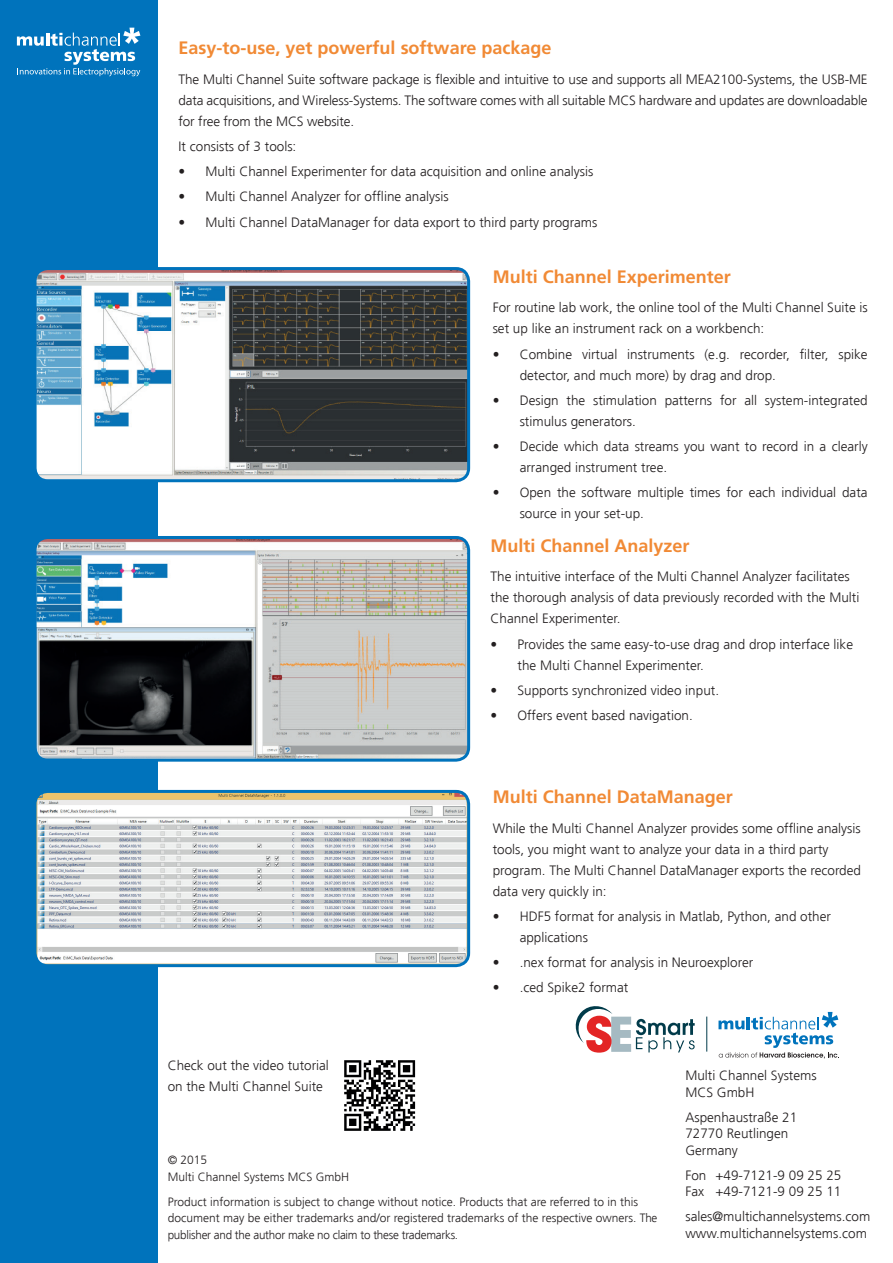
<style>
.page{position:relative;width:893px;height:1263px;background:#fff}
.page>*{position:absolute;margin:0;border:0;box-sizing:border-box;transform-origin:0 0}
.t1{font:700 18px "Frutiger";color:#f18a35}
.t2{font:300 13.5px/21px "Frutiger";color:#231f20}
.t3{font:300 12px/16.5px "Frutiger";color:#231f20}
</style>
<div class="page">
<div style="left:0;top:0;width:157px;height:1263px;background:#0073bc"></div>
<svg style="left:17px;top:28px;width:123px;height:48px"></svg>
<img style="left:38px;top:271px;width:431px;height:210px">
<div style="left:34px;top:267px;width:436px;height:215px;border:3px solid #0073bc;border-radius:13px"></div>
<img style="left:38px;top:537px;width:431px;height:221px">
<div style="left:34px;top:536px;width:436px;height:226px;border:3px solid #0073bc;border-radius:13px"></div>
<img style="left:38px;top:791px;width:431px;height:175px">
<div style="left:34px;top:790px;width:436px;height:177px;border:3px solid #0073bc;border-radius:13px"></div>
<img style="left:344px;top:1060px;width:72px;height:71px">
<svg style="left:576px;top:1006px;width:119px;height:47px"></svg>
<hr style="left:706px;top:1016px;width:1px;height:35px;background:#013b4a">
<svg style="left:718px;top:1012px;width:121px;height:46px"></svg>
<h1 class="t1" style="left:179px;top:37px;width:374px">Easy-to-use, yet powerful software package</h1>
<p class="t2" style="left:179px;top:69px;width:691px;text-align:justify">The Multi Channel Suite software package is flexible and intuitive to use and supports all MEA2100-Systems, the USB-ME data acquisitions, and Wireless-Systems. The software comes with all suitable MCS hardware and updates are downloadable for free from the MCS website.</p>
<p class="t2" style="left:179px;top:136px;width:119px">It consists of 3 tools:</p>
<p class="t2" style="left:179px;top:161px;width:416px">• Multi Channel Experimenter for data acquisition and online analysis</p>
<p class="t2" style="left:179px;top:186px;width:272px">• Multi Channel Analyzer for offline analysis</p>
<p class="t2" style="left:179px;top:212px;width:420px">• Multi Channel DataManager for data export to third party programs</p>
<h1 class="t1" style="left:493px;top:266px;width:240px">Multi Channel Experimenter</h1>
<p class="t2" style="left:493px;top:297px;width:376px">For routine lab work, the online tool of the Multi Channel Suite is set up like an instrument rack on a workbench:</p>
<p class="t2" style="left:520px;top:344px;width:349px;text-indent:-27px">• Combine virtual instruments (e.g. recorder, filter, spike detector, and much more) by drag and drop.</p>
<p class="t2" style="left:520px;top:390px;width:349px;text-indent:-27px">• Design the stimulation patterns for all system-integrated stimulus generators.</p>
<p class="t2" style="left:520px;top:436px;width:349px;text-indent:-27px">• Decide which data streams you want to record in a clearly arranged instrument tree.</p>
<p class="t2" style="left:520px;top:482px;width:349px;text-indent:-27px">• Open the software multiple times for each individual data source in your set-up.</p>
<h1 class="t1" style="left:490px;top:535px;width:201px">Multi Channel Analyzer</h1>
<p class="t2" style="left:490px;top:566px;width:370px">The intuitive interface of the Multi Channel Analyzer facilitates the thorough analysis of data previously recorded with the Multi<br>Channel Experimenter.</p>
<p class="t2" style="left:517px;top:633px;width:337px;text-indent:-27px">• Provides the same easy-to-use drag and drop interface like the Multi Channel Experimenter.</p>
<p class="t2" style="left:490px;top:680px;width:230px">• Supports synchronized video input.</p>
<p class="t2" style="left:490px;top:705px;width:204px">• Offers event based navigation.</p>
<h1 class="t1" style="left:493px;top:786px;width:242px">Multi Channel DataManager</h1>
<p class="t2" style="left:493px;top:817px;width:370px">While the Multi Channel Analyzer provides some offline analysis tools, you might want to analyze your data in a third party program. The Multi Channel DataManager exports the recorded data very quickly in:</p>
<p class="t2" style="left:520px;top:906px;width:313px;text-indent:-27px">• HDF5 format for analysis in Matlab, Python, and other applications</p>
<p class="t2" style="left:493px;top:952px;width:262px">• .nex format for analysis in Neuroexplorer</p>
<p class="t2" style="left:493px;top:977px;width:137px">• .ced Spike2 format</p>
<p class="t2" style="left:168px;top:1055px;width:163px">Check out the video tutorial on the Multi Channel Suite</p>
<p class="t3" style="left:168px;top:1152px;width:183px">© 2015<br>Multi Channel Systems MCS GmbH</p>
<p class="t3" style="left:168px;top:1194px;width:491px">Product information is subject to change without notice. Products that are referred to in this document may be either trademarks and/or registered trademarks of the respective owners. The publisher and the author make no claim to these trademarks.</p>
<p class="t2" style="left:685px;top:1067px;width:133px;line-height:16.5px">Multi Channel Systems<br>MCS GmbH</p>
<p class="t2" style="left:685px;top:1109px;width:113px;line-height:16.5px">Aspenhaustraße 21<br>72770 Reutlingen<br>Germany</p>
<p class="t2" style="left:685px;top:1167px;width:157px;line-height:16.5px">Fon +49-7121-9 09 25 25<br>Fax +49-7121-9 09 25 11</p>
<p class="t2" style="left:685px;top:1208px;width:186px;line-height:16.5px">sales@multichannelsystems.com www.multichannelsystems.com</p>
</div>
